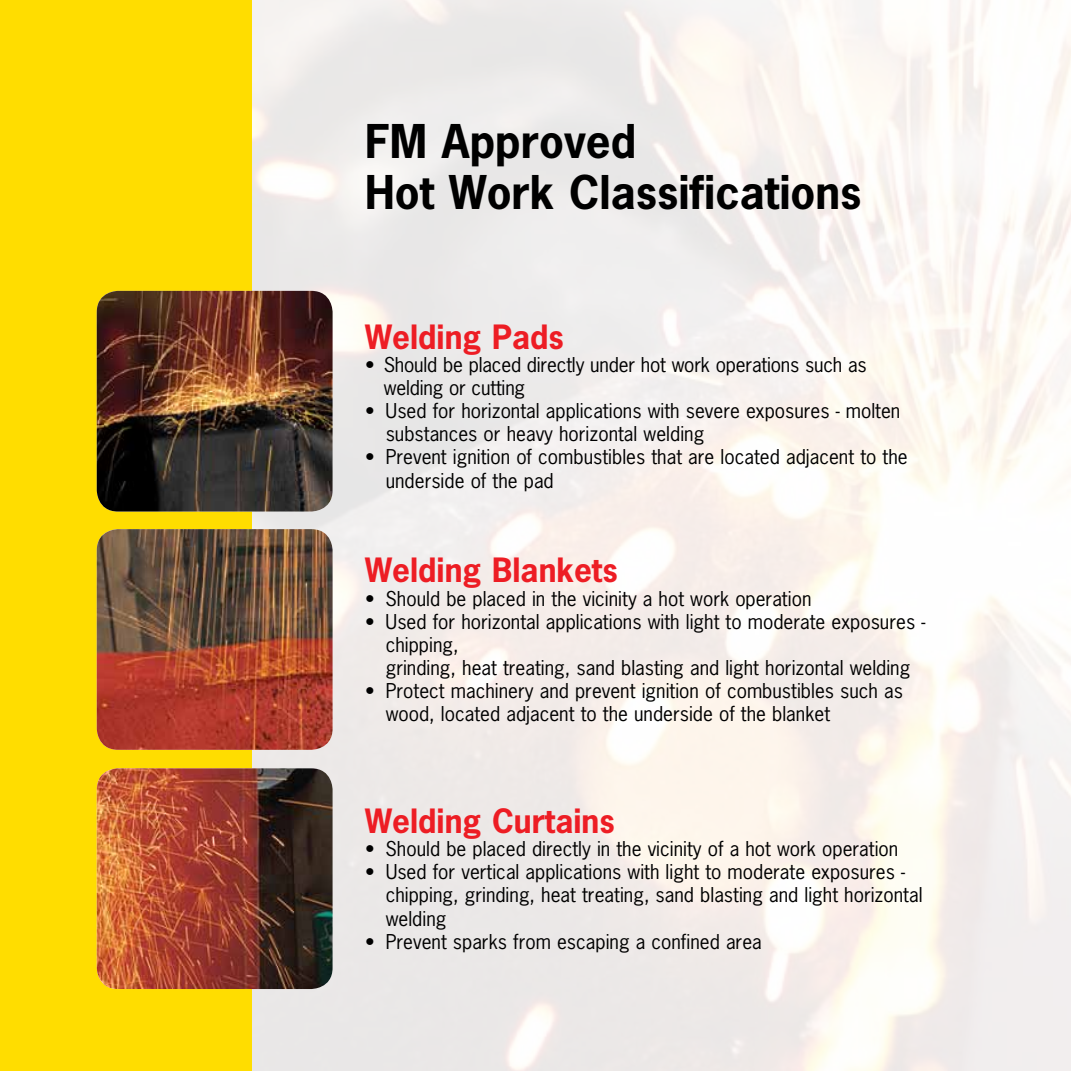
<style>
.page{position:relative;width:1071px;height:1071px;background:#fff}
.page>*{position:absolute;margin:0;border:0;box-sizing:border-box;transform-origin:0 0}
.t1{font:700 43.75px/50.8px "News Gothic Std";color:#000}
.t2{font:700 31.5px "News Gothic Std";color:#ed1d24}
.t3{font:19.25px/23.1px "News Gothic Std";color:#000}
</style>
<div class="page">
<div style="left:0;top:0;width:252px;height:1071px;background:#fd0"></div>
<img style="left:97px;top:291px;width:236px;height:221px">
<img style="left:97px;top:529px;width:236px;height:221px">
<img style="left:97px;top:768px;width:236px;height:221px">
<h1 class="t1" style="left:365px;top:115px;width:498px">FM Approved<br>Hot Work Classifications</h1>
<h2 class="t2" style="left:365px;top:316px;width:200px">Welding Pads</h2>
<p class="t3" style="left:384px;top:353px;width:484px;text-indent:-19px">• Should be placed directly under hot work operations such as welding or cutting</p>
<p class="t3" style="left:386px;top:399px;width:516px;text-indent:-20px">• Used for horizontal applications with severe exposures - molten substances or heavy horizontal welding</p>
<p class="t3" style="left:386px;top:446px;width:523px;text-indent:-20px">• Prevent ignition of combustibles that are located adjacent to the underside of the pad</p>
<h2 class="t2" style="left:365px;top:550px;width:254px">Welding Blankets</h2>
<p class="t3" style="left:365px;top:587px;width:448px">• Should be placed in the vicinity a hot work operation</p>
<p class="t3" style="left:386px;top:610px;width:541px;text-indent:-20px">• Used for horizontal applications with light to moderate exposures - chipping,<br>grinding, heat treating, sand blasting and light horizontal welding</p>
<p class="t3" style="left:386px;top:679px;width:519px;text-indent:-20px">• Protect machinery and prevent ignition of combustibles such as wood, located adjacent to the underside of the blanket</p>
<h2 class="t2" style="left:365px;top:800px;width:251px">Welding Curtains</h2>
<p class="t3" style="left:365px;top:837px;width:535px">• Should be placed directly in the vicinity of a hot work operation</p>
<p class="t3" style="left:386px;top:860px;width:538px;text-indent:-20px">• Used for vertical applications with light to moderate exposures - chipping, grinding, heat treating, sand blasting and light horizontal welding</p>
<p class="t3" style="left:365px;top:930px;width:398px">• Prevent sparks from escaping a confined area</p>
</div>
